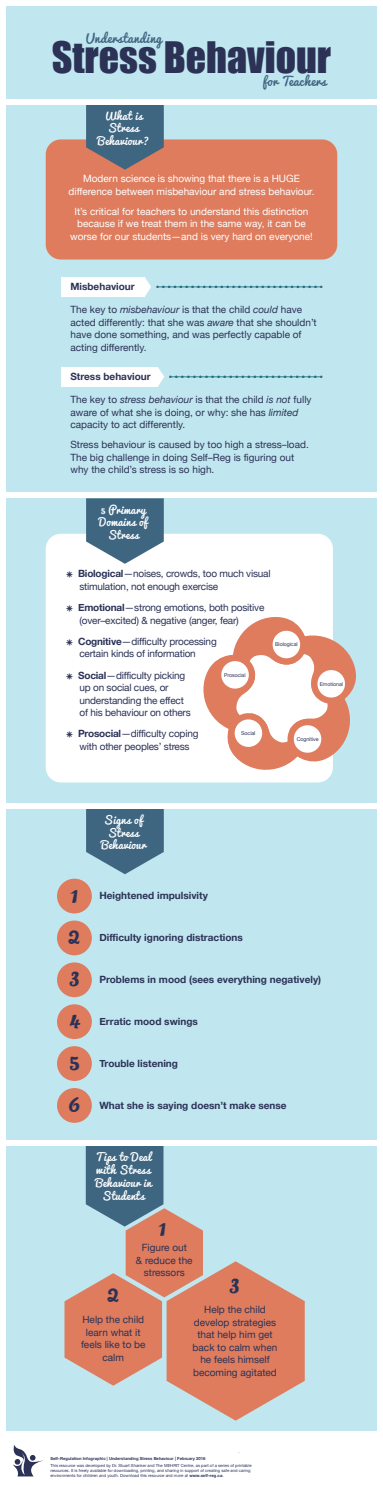
<style>
.page{position:relative;width:383px;height:1485px;background:#fff}
.page>*{position:absolute;margin:0;border:0;box-sizing:border-box;transform-origin:0 0}
.t1{font:39.88px "Impact";color:#2b3256}
.t2{font:25px "Pacifico";color:#2b3256}
.t3{font:12.25px "Pacifico";letter-spacing:.02em;color:#3f6681}
.t4{font:10.62px/12.8px "Pacifico";letter-spacing:.02em;color:#fff;text-align:center}
.t5{font:10px/12.5px "Helvetica Neue";color:#2c3257}
.t6{font:10px/12.5px "Helvetica Neue";letter-spacing:-.02em;color:#2b3256}
.t7{font:10px/12.5px "Helvetica Neue";color:#fff;text-align:center}
.t8{font:700 10px "Helvetica Neue";color:#2c3257}
.t9{font:5.25px "Helvetica Neue";letter-spacing:-.01em;color:#2c3257}
.t10{font:condensed 5px "Swiss 721 BT";color:#575757}
.t11{font:4.19px/5.1px "Helvetica Neue";color:#2c3257}
.t12{font:700 4.19px "Helvetica Neue";color:#2c3257}
.s1{font-style:italic}
.s2{font-weight:700}
</style>
<div class="page">
<div style="left:1px;top:0;width:381px;height:1482px;background:#c0e6ef"></div>
<div style="left:46px;top:534px;width:286px;height:248px;background:#fff;border-radius:15px"></div>
<svg style="left:86px;top:498px;width:78px;height:66px"></svg>
<div style="left:46px;top:139px;width:291px;height:121px;background:#de7c5d;border-radius:15px"></div>
<svg style="left:86px;top:104px;width:78px;height:66px"></svg>
<svg style="left:86px;top:809px;width:78px;height:65px"></svg>
<div style="left:0;top:0;width:382px;height:6px;background:#fff"></div>
<div style="left:0;top:1px;width:6px;height:1484px;background:#fff"></div>
<div style="left:377px;top:1px;width:5px;height:1484px;background:#fff"></div>
<svg style="left:157px;top:286px;width:165px;height:2px"></svg>
<div style="left:61px;top:277px;width:83px;height:20px;background:#fff"></div>
<svg style="left:144px;top:277px;width:7px;height:20px"></svg>
<svg style="left:170px;top:376px;width:152px;height:2px"></svg>
<div style="left:61px;top:367px;width:97px;height:20px;background:#fff"></div>
<svg style="left:158px;top:367px;width:6px;height:19px"></svg>
<div style="left:0;top:99px;width:382px;height:5px;background:#fff"></div>
<div style="left:0;top:1432px;width:382px;height:53px;background:#fff"></div>
<div style="left:0;top:493px;width:382px;height:5px;background:#fff"></div>
<div style="left:0;top:803px;width:382px;height:6px;background:#fff"></div>
<div style="left:0;top:1141px;width:382px;height:5px;background:#fff"></div>
<svg style="left:194px;top:616px;width:162px;height:167px"></svg>
<div style="left:57px;top:879px;width:35px;height:34px;background:#de7c5d;border-radius:50%"></div>
<div style="left:57px;top:921px;width:35px;height:34px;background:#de7c5d;border-radius:50%"></div>
<div style="left:57px;top:962px;width:35px;height:35px;background:#de7c5d;border-radius:50%"></div>
<div style="left:57px;top:1004px;width:35px;height:35px;background:#de7c5d;border-radius:50%"></div>
<div style="left:57px;top:1046px;width:35px;height:35px;background:#de7c5d;border-radius:50%"></div>
<div style="left:57px;top:1088px;width:35px;height:35px;background:#de7c5d;border-radius:50%"></div>
<svg style="left:64px;top:1146px;width:240px;height:275px"></svg>
<svg style="left:13px;top:1444px;width:29px;height:32px"></svg>
<p class="t3" style="left:86px;top:27px;width:77px">Understanding</p>
<h1 class="t1" style="left:52px;top:26px;width:281px">Stress Behaviour</h1>
<p class="t4" style="left:97px;top:109px;width:53px">What is<br>Stress<br>Behaviour?</p>
<p class="t3" style="left:262px;top:70px;width:65px">for Teachers</p>
<p class="t7" style="left:68px;top:173px;width:247px">Modern science is showing that there is a HUGE difference between misbehaviour and stress behaviour.</p>
<p class="t7" style="left:70px;top:206px;width:244px">It’s critical for teachers to understand this distinction because if we treat them in the same way, it can be worse for our students—and is very hard on everyone!</p>
<p class="t8" style="left:70px;top:279px;width:66px">Misbehaviour</p>
<p class="t5" style="left:70px;top:304px;width:247px">The key to <span class="s1">misbehaviour</span> is that the child <span class="s1">could</span> have acted differently: that she was <span class="s1">aware</span> that she shouldn’t have done something, and was perfectly capable of acting differently.</p>
<p class="t8" style="left:70px;top:369px;width:82px">Stress behaviour</p>
<p class="t5" style="left:70px;top:394px;width:242px">The key to <span class="s1">stress behaviour</span> is that the child <span class="s1">is not</span> fully aware of what she is doing, or why: she has <span class="s1">limited </span>capacity to act differently.</p>
<p class="t5" style="left:70px;top:439px;width:240px">Stress behaviour is caused by too high a stress–load.<br>The big challenge in doing Self–Reg is figuring out why the child’s stress is so high.</p>
<p class="t4" style="left:99px;top:503px;width:50px">5 Primary<br>Domains of<br>Stress</p>
<p class="t6" style="left:79px;top:568px;width:193px;text-indent:-13px">⁕ <span class="s2">Biological</span>—noises, crowds, too much visual stimulation, not enough exercise</p>
<p class="t6" style="left:79px;top:602px;width:186px;text-indent:-13px">⁕ <span class="s2">Emotional</span>—strong emotions, both positive (over–excited) &amp; negative (anger, fear)</p>
<p class="t6" style="left:79px;top:636px;width:139px;text-indent:-13px">⁕ <span class="s2">Cognitive</span>—difficulty processing certain kinds of information</p>
<p class="t6" style="left:79px;top:669px;width:113px;text-indent:-13px">⁕ <span class="s2">Social</span>—difficulty picking up on social cues, or understanding the effect of his behaviour on others</p>
<p class="t6" style="left:66px;top:728px;width:133px;text-align:center">⁕ <span class="s2">Prosocial</span>—difficulty coping with other peoples’ stress</p>
<p class="t9" style="left:275px;top:641px;width:24px">Biological</p>
<p class="t9" style="left:224px;top:671px;width:23px">Prosocial</p>
<p class="t9" style="left:319px;top:680px;width:25px">Emotional</p>
<p class="t9" style="left:241px;top:729px;width:16px">Social</p>
<p class="t9" style="left:296px;top:735px;width:23px">Cognitive</p>
<p class="t4" style="left:101px;top:813px;width:46px">Signs of<br>Stress<br>Behaviour</p>
<h2 class="t2" style="left:70px;top:871px;width:9px">1</h2>
<p class="t8" style="left:99px;top:888px;width:110px">Heightened impulsivity</p>
<h2 class="t2" style="left:68px;top:913px;width:13px">2</h2>
<p class="t8" style="left:99px;top:930px;width:145px">Difficulty ignoring distractions</p>
<h2 class="t2" style="left:69px;top:955px;width:12px">3</h2>
<p class="t8" style="left:99px;top:972px;width:223px">Problems in mood (sees everything negatively)</p>
<h2 class="t2" style="left:69px;top:996px;width:13px">4</h2>
<p class="t8" style="left:99px;top:1014px;width:100px">Erratic mood swings</p>
<h2 class="t2" style="left:69px;top:1038px;width:12px">5</h2>
<p class="t8" style="left:99px;top:1056px;width:80px">Trouble listening</p>
<h2 class="t2" style="left:69px;top:1080px;width:13px">6</h2>
<p class="t8" style="left:99px;top:1097px;width:189px">What she is saying doesn’t make sense</p>
<p class="t4" style="left:95px;top:1151px;width:58px">Tips to Deal with Stress<br>Behaviour in<br>Students</p>
<h2 class="t2" style="left:158px;top:1204px;width:9px">1</h2>
<p class="t5" style="left:136px;top:1242px;width:58px;text-align:center">Figure out<br>&amp; reduce the stressors</p>
<h2 class="t2" style="left:107px;top:1271px;width:13px">2</h2>
<p class="t5" style="left:81px;top:1314px;width:66px;text-align:center">Help the child learn what it feels like to be calm</p>
<h2 class="t2" style="left:229px;top:1261px;width:12px">3</h2>
<p class="t5" style="left:192px;top:1304px;width:86px;text-align:center">Help the child develop strategies that help him get back to calm when he feels himself becoming agitated</p>
<p class="t10" style="left:238px;top:1449px;width:3px">.</p>
<p class="t12" style="left:50px;top:1455px;width:157px">Self–Regulation Infographic | Understanding Stress Behaviour | February 2016</p>
<p class="t11" style="left:50px;top:1463px;width:203px">This resource was developed by Dr. Stuart Shanker and The MEHRIT Centre, as part of a series of printable resources. It is freely available for downloading, printing, and sharing in support of creating safe and caring environments for children and youth. Download this resource and more at <span class="s2">www.self–reg.ca</span>.</p>
</div>
